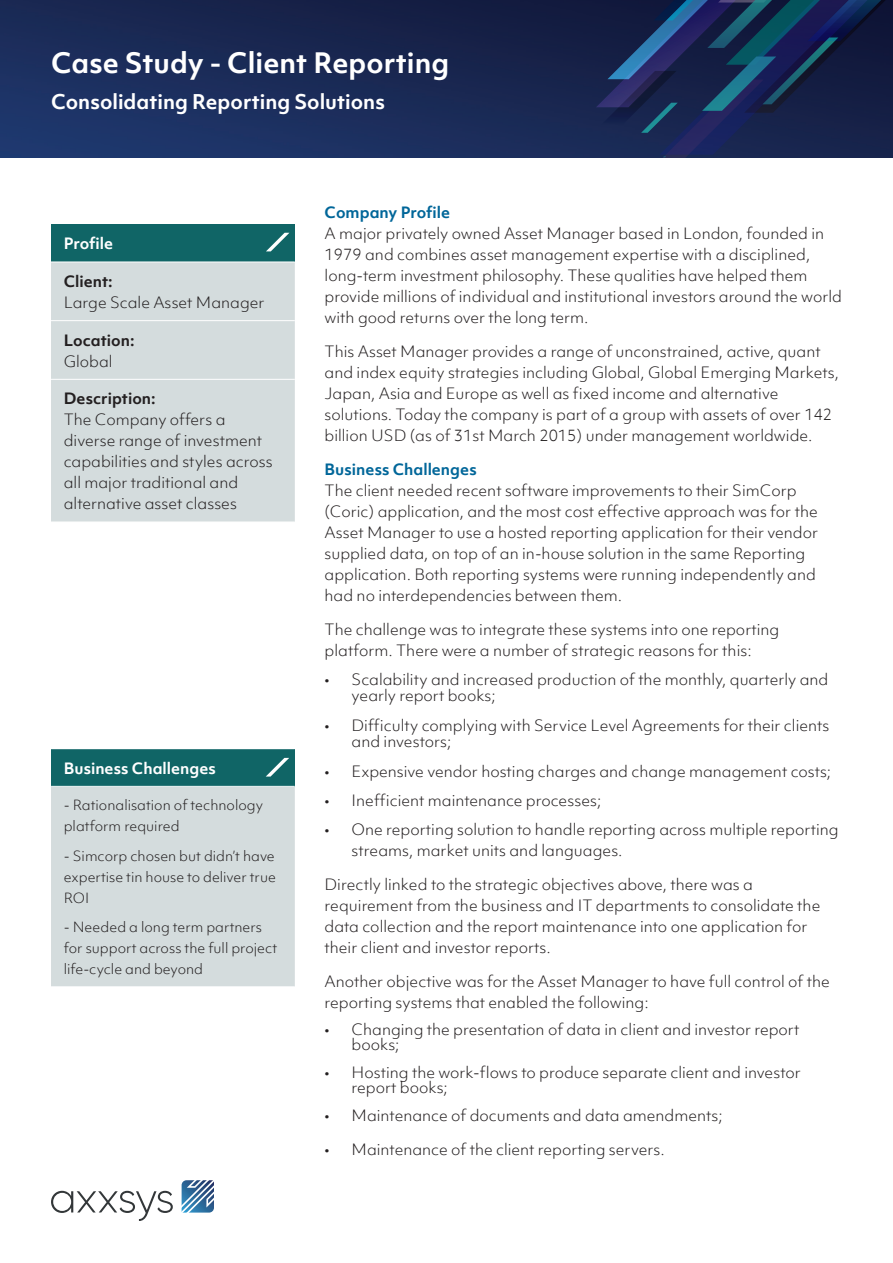
<style>
.page{position:relative;width:893px;height:1263px;background:#fff}
.page>*{position:absolute;margin:0;border:0;box-sizing:border-box;transform-origin:0 0}
.t1{font:700 27px "Objektiv Mk 1";color:#fff}
.t2{font:700 19.5px "Objektiv Mk 1";color:#fff}
.Sub_head{font:300 15px/21px "Objektiv Mk 1";color:#231f20}
.t3{font:700 15px "Objektiv Mk 1";color:#fff}
.t4{font:700 15px "Objektiv Mk 1";color:#231f20}
.t5{font:300 13.5px/21px "Objektiv Mk 1";color:#231f20}
.s1{font-weight:700}
.s2{font-weight:700;color:#069}
</style>
<div class="page">
<img style="left:0;top:0;width:596px;height:157px">
<svg style="left:596px;top:0;width:297px;height:157px;background:#172953"></svg>
<div style="left:51px;top:224px;width:244px;height:38px;background:#106566"></div>
<svg style="left:51px;top:263px;width:244px;height:723px;fill:#d4dcdd"></svg>
<div style="left:51px;top:749px;width:244px;height:37px;background:#106566"></div>
<hr style="left:51px;top:320px;width:244px;height:1px;background:#fff">
<hr style="left:51px;top:379px;width:244px;height:1px;background:#fff">
<hr style="left:51px;top:522px;width:244px;height:1px;background:#fff">
<hr style="left:51px;top:748px;width:244px;height:1px;background:#fff">
<hr style="left:51px;top:786px;width:244px;height:1px;background:#fff">
<svg style="left:51px;top:1191px;width:122px;height:29px"></svg>
<svg style="left:181px;top:1180px;width:33px;height:33px"></svg>
<svg style="left:266px;top:233px;width:23px;height:18px"></svg>
<svg style="left:266px;top:637px;width:23px;height:19px"></svg>
<svg style="left:266px;top:758px;width:23px;height:18px"></svg>
<p class="t1" style="left:51px;top:44px;width:400px">Case Study - Client Reporting</p>
<p class="t2" style="left:51px;top:88px;width:335px">Consolidating Reporting Solutions</p>
<p class="t3" style="left:64px;top:233px;width:51px">Profile</p>
<p class="t4" style="left:64px;top:271px;width:51px">Client:</p>
<p class="Sub_head" style="left:64px;top:292px;width:202px">Large Scale Asset Manager</p>
<p class="t4" style="left:64px;top:329px;width:72px">Location:</p>
<p class="Sub_head" style="left:64px;top:350px;width:50px">Global</p>
<p class="Sub_head" style="left:64px;top:388px;width:211px"><span class="s1">Description:<br></span>The Company offers a diverse range of investment capabilities and styles across all major traditional and alternative asset classes</p>
<p class="t3" style="left:64px;top:757px;width:154px">Business Challenges</p>
<p class="t5" style="left:64px;top:794px;width:201px">- Rationalisation of technology platform required</p>
<p class="t5" style="left:64px;top:845px;width:214px;text-align:justify">- Simcorp chosen but didn’t have expertise tin house to deliver true ROI</p>
<p class="t5" style="left:64px;top:916px;width:215px">- Needed a long term partners for support across the full project life-cycle and beyond</p>
<p class="Sub_head" style="left:325px;top:202px;width:519px"><span class="s2">Company Profile<br></span>A major privately owned Asset Manager based in London, founded in 1979 and combines asset management expertise with a disciplined, long-term investment philosophy. These qualities have helped them provide millions of individual and institutional investors around the world with good returns over the long term.</p>
<p class="Sub_head" style="left:325px;top:341px;width:516px">This Asset Manager provides a range of unconstrained, active, quant and index equity strategies including Global, Global Emerging Markets, Japan, Asia and Europe as well as fixed income and alternative solutions. Today the company is part of a group with assets of over 142 billion USD (as of 31st March 2015) under management worldwide.</p>
<p class="Sub_head" style="left:325px;top:459px;width:495px"><span class="s2">Business Challenges<br></span>The client needed recent software improvements to their SimCorp (Coric) application, and the most cost effective approach was for the Asset Manager to use a hosted reporting application for their vendor supplied data, on top of an in-house solution in the same Reporting application. Both reporting systems were running independently and had no interdependencies between them.</p>
<p class="Sub_head" style="left:325px;top:618px;width:456px">The challenge was to integrate these systems into one reporting platform. There were a number of strategic reasons for this:</p>
<p class="Sub_head" style="left:352px;top:671px;width:478px;line-height:16.5px;text-indent:-27px">• Scalability and increased production of the monthly, quarterly and yearly report books;</p>
<p class="Sub_head" style="left:352px;top:717px;width:479px;line-height:16.5px;text-indent:-27px">• Difficulty complying with Service Level Agreements for their clients and investors;</p>
<p class="Sub_head" style="left:325px;top:760px;width:508px">• Expensive vendor hosting charges and change management costs;</p>
<p class="Sub_head" style="left:325px;top:789px;width:278px">• Inefficient maintenance processes;</p>
<p class="Sub_head" style="left:352px;top:819px;width:488px;text-indent:-27px">• One reporting solution to handle reporting across multiple reporting streams, market units and languages.</p>
<p class="Sub_head" style="left:325px;top:873px;width:497px">Directly linked to the strategic objectives above, there was a requirement from the business and IT departments to consolidate the data collection and the report maintenance into one application for their client and investor reports.</p>
<p class="Sub_head" style="left:325px;top:970px;width:507px">Another objective was for the Asset Manager to have full control of the reporting systems that enabled the following:</p>
<p class="Sub_head" style="left:352px;top:1022px;width:449px;line-height:15px;text-indent:-27px">• Changing the presentation of data in client and investor report books;</p>
<p class="Sub_head" style="left:352px;top:1065px;width:451px;line-height:15px;text-indent:-27px">• Hosting the work-flows to produce separate client and investor report books;</p>
<p class="Sub_head" style="left:325px;top:1105px;width:400px">• Maintenance of documents and data amendments;</p>
<p class="Sub_head" style="left:325px;top:1138px;width:342px">• Maintenance of the client reporting servers.</p>
</div>
